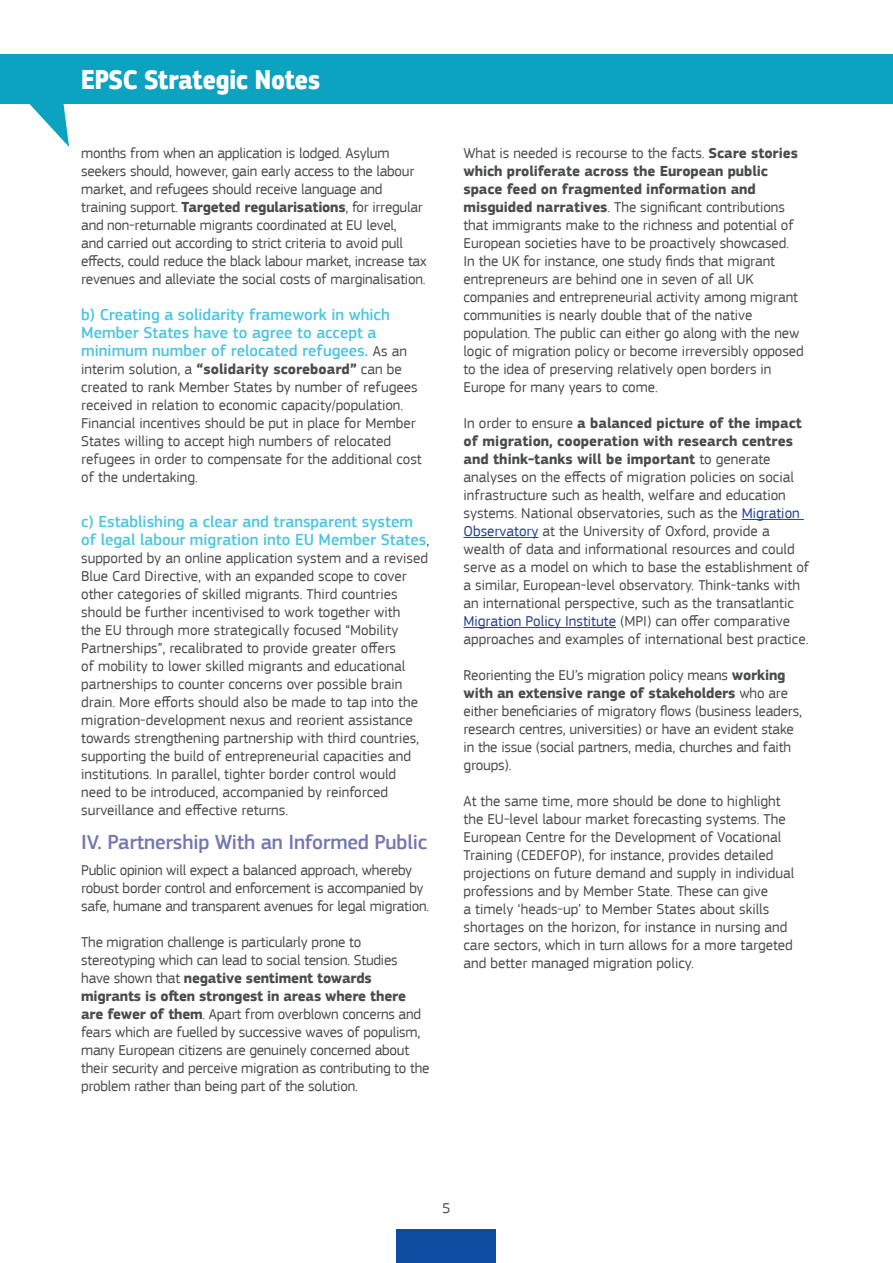
<style>
.page{position:relative;width:893px;height:1263px;background:#fff}
.page>*{position:absolute;margin:0;border:0;box-sizing:border-box;transform-origin:0 0}
.t1{font:700 28.2px "EC Square Sans Cond Pro";color:#fff}
.t2{font:500 21px "EC Square Sans Pro";letter-spacing:-.01em;color:#7477b0}
.t3{font:500 16.5px/18px "EC Square Sans Pro";color:#4cc6e0}
.t4{font:15px/18px "EC Square Sans Pro";color:#4b4c4d}
.s1{font-weight:700}
.s2{font-weight:400;font-size:15px;color:#4b4c4d}
.s3{color:#253f8e}
</style>
<div class="page">
<div style="left:0;top:54px;width:893px;height:49px;background:#0ba3c0"></div>
<div style="left:397px;top:1230px;width:99px;height:33px;background:#0d4da1"></div>
<svg style="left:6px;top:103px;width:63px;height:44px"></svg>
<hr style="left:742px;top:519px;width:62px;height:1px;background:#253f8e">
<hr style="left:463px;top:537px;width:75px;height:1px;background:#253f8e">
<hr style="left:463px;top:627px;width:153px;height:1px;background:#253f8e">
<h1 class="t1" style="left:81px;top:63px;width:240px">EPSC Strategic Notes</h1>
<p class="t4" style="left:81px;top:144px;width:347px">months from when an application is lodged. Asylum seekers should, however, gain early access to the labour market, and refugees should receive language and training support. <span class="s1">Targeted regularisations</span>, for irregular and non-returnable migrants coordinated at EU level,<br>and carried out according to strict criteria to avoid pull effects, could reduce the black labour market, increase tax revenues and alleviate the social costs of marginalisation.</p>
<p class="t3" style="left:81px;top:306px;width:327px">b) Creating a solidarity framework in which<br>Member States have to agree to accept a minimum number of relocated refugees. <span class="s2">As an</span></p>
<p class="t4" style="left:81px;top:360px;width:342px">interim solution, a <span class="s1">“solidarity scoreboard”</span> can be created to rank Member States by number of refugees received in relation to economic capacity/population.<br>Financial incentives should be put in place for Member States willing to accept high numbers of relocated refugees in order to compensate for the additional cost of the undertaking.</p>
<p class="t3" style="left:81px;top:513px;width:350px">c) Establishing a clear and transparent system of legal labour migration into EU Member States<span class="s2">,</span></p>
<p class="t4" style="left:81px;top:549px;width:348px">supported by an online application system and a revised Blue Card Directive, with an expanded scope to cover other categories of skilled migrants. Third countries should be further incentivised to work together with<br>the EU through more strategically focused “Mobility Partnerships”, recalibrated to provide greater offers<br>of mobility to lower skilled migrants and educational partnerships to counter concerns over possible brain drain. More efforts should also be made to tap into the migration-development nexus and reorient assistance towards strengthening partnership with third countries, supporting the build of entrepreneurial capacities and institutions. In parallel, tighter border control would need to be introduced, accompanied by reinforced surveillance and effective returns.</p>
<h2 class="t2" style="left:81px;top:829px;width:347px">IV. Partnership With an Informed Public</h2>
<p class="t4" style="left:81px;top:861px;width:350px">Public opinion will expect a balanced approach, whereby robust border control and enforcement is accompanied by safe, humane and transparent avenues for legal migration.</p>
<p class="t4" style="left:81px;top:933px;width:350px">The migration challenge is particularly prone to stereotyping which can lead to social tension. Studies have shown that <span class="s1">negative sentiment towards migrants is often strongest in areas where there are fewer of them</span>. Apart from overblown concerns and fears which are fuelled by successive waves of populism, many European citizens are genuinely concerned about their security and perceive migration as contributing to the problem rather than being part of the solution.</p>
<p class="t4" style="left:463px;top:144px;width:342px">What is needed is recourse to the facts. <span class="s1">Scare stories which proliferate across the European public space feed on fragmented information and misguided narratives</span>. The significant contributions that immigrants make to the richness and potential of European societies have to be proactively showcased.<br>In the UK for instance, one study finds that migrant entrepreneurs are behind one in seven of all UK companies and entrepreneurial activity among migrant communities is nearly double that of the native population. The public can either go along with the new logic of migration policy or become irreversibly opposed to the idea of preserving relatively open borders in Europe for many years to come.</p>
<p class="t4" style="left:463px;top:414px;width:347px">In order to ensure <span class="s1">a balanced picture of the impact of migration, cooperation with research centres and think-tanks will be important</span> to generate analyses on the effects of migration policies on social infrastructure such as health, welfare and education systems. National observatories, such as the <span class="s3">Migration Observatory</span> at the University of Oxford, provide a wealth of data and informational resources and could serve as a model on which to base the establishment of a similar, European-level observatory. Think-tanks with an international perspective, such as the transatlantic <span class="s3">Migration Policy Institute</span> (MPI) can offer comparative approaches and examples of international best practice.</p>
<p class="t4" style="left:463px;top:666px;width:340px">Reorienting the EU’s migration policy means <span class="s1">working with an extensive range of stakeholders</span> who are either beneficiaries of migratory flows (business leaders, research centres, universities) or have an evident stake in the issue (social partners, media, churches and faith groups).</p>
<p class="t4" style="left:463px;top:792px;width:332px">At the same time, more should be done to highlight the EU-level labour market forecasting systems. The European Centre for the Development of Vocational Training (CEDEFOP), for instance, provides detailed projections on future demand and supply in individual professions and by Member State. These can give<br>a timely ‘heads-up’ to Member States about skills shortages on the horizon, for instance in nursing and care sectors, which in turn allows for a more targeted and better managed migration policy.</p>
<p class="t4" style="left:442px;top:1199px;width:10px">5</p>
</div>
